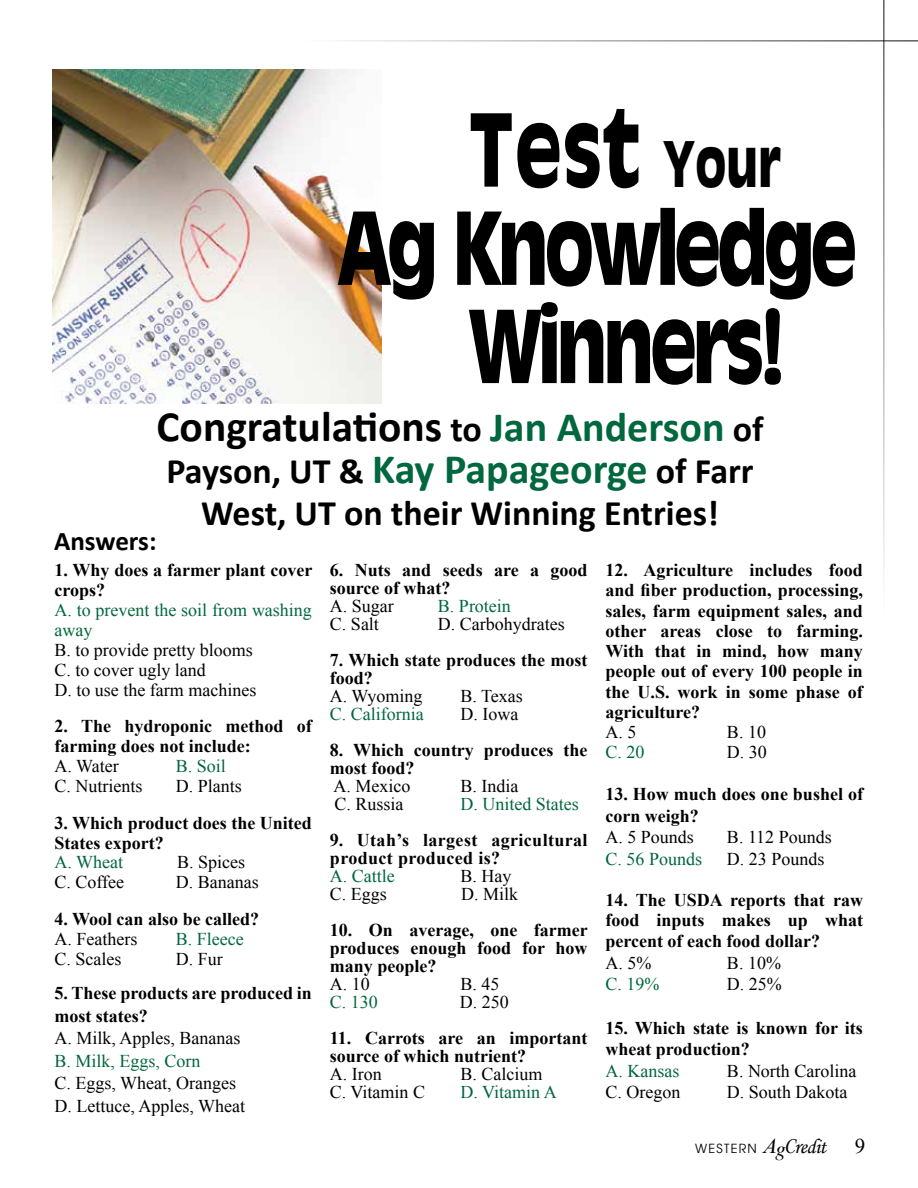
<style>
.page{position:relative;width:918px;height:1188px;background:#fff}
.page>*{position:absolute;margin:0;border:0;box-sizing:border-box;transform-origin:0 0}
.t1{font:700 97.95px "Antique Olive";letter-spacing:-.07em;color:#000;scale:.74 1}
.t2{font:700 43.5px "Calibri";color:#000}
.t3{font:700 36px/42px "Calibri";color:#000;text-align:center}
.t4{font:700 27px "Calibri";letter-spacing:-.005em;color:#000}
.t5{font:700 18px/20.2px "Times New Roman";color:#000}
.t6{font:18px/20px "Times New Roman";color:#000}
.t7{font:18px/20px "Times New Roman";color:#00673e}
.t8{font:700 18px/18px "Times New Roman";letter-spacing:.02em;color:#000}
.t9{font:12.6px "Avant Garde";letter-spacing:.1em;color:#000}
.s1{font-size:61.2px}
.s2{font-size:36px}
.s3{font-size:42px;color:#00673e}
.s4{font-family:"Times New Roman";font-style:italic;font-size:21px}
.s5{font-family:"Times";font-style:italic;font-size:21px}
.s6{font-family:"Monotype Corsiva";font-size:21px}
.s7{font-family:"Times New Roman";font-size:21px}
</style>
<div class="page">
<hr style="left:884px;top:0;width:1px;height:618px;background:#000">
<hr style="left:300px;top:40px;width:618px;height:1px;background:#000">
<img style="left:53px;top:70px;width:328px;height:334px">
<h1 class="t1" style="left:468px;top:85px;width:425px">Test <span class="s1">Your</span></h1>
<h1 class="t1" style="left:337px;top:183px;width:705px">Ag Knowledge</h1>
<h1 class="t1" style="left:468px;top:282px;width:431px">Winners!</h1>
<h2 class="t2" style="left:157px;top:398px;width:608px">Congratulations <span class="s2">to</span> <span class="s3">Jan Anderson</span> <span class="s2">of</span></h2>
<h3 class="t3" style="left:166px;top:450px;width:589px">Payson, UT &amp; <span class="s3">Kay Papageorge</span> of Farr<br>West, UT on their Winning Entries!</h3>
<h3 class="t4" style="left:54px;top:524px;width:104px">Answers:</h3>
<p class="t5" style="left:54px;top:560px;width:259px">1. Why does a farmer plant cover crops?</p>
<p class="t7" style="left:54px;top:600px;width:259px">A. to prevent the soil from washing away</p>
<p class="t6" style="left:54px;top:640px;width:203px">B. to provide pretty blooms<br>C. to cover ugly land<br>D. to use the farm machines</p>
<p class="t5" style="left:54px;top:716px;width:259px">2. The hydroponic method of farming does not include:</p>
<p class="t6" style="left:54px;top:756px;width:66px">A. Water</p>
<p class="t7" style="left:176px;top:756px;width:52px">B. Soil</p>
<p class="t6" style="left:54px;top:776px;width:90px">C. Nutrients</p>
<p class="t6" style="left:176px;top:776px;width:68px">D. Plants</p>
<p class="t5" style="left:54px;top:812px;width:259px">3. Which product does the United<br>States export?</p>
<p class="t7" style="left:54px;top:852px;width:70px">A. Wheat</p>
<p class="t6" style="left:177px;top:852px;width:70px">B. Spices</p>
<p class="t6" style="left:54px;top:872px;width:71px">C. Coffee</p>
<p class="t6" style="left:176px;top:872px;width:84px">D. Bananas</p>
<p class="t5" style="left:54px;top:908px;width:206px">4. Wool can also be called?</p>
<p class="t6" style="left:54px;top:929px;width:84px">A. Feathers</p>
<p class="t7" style="left:176px;top:929px;width:69px">B. Fleece</p>
<p class="t6" style="left:54px;top:948px;width:68px">C. Scales</p>
<p class="t6" style="left:176px;top:948px;width:48px">D. Fur</p>
<p class="t5" style="left:54px;top:982px;width:259px;line-height:22.5px">5. These products are produced in most states?</p>
<p class="t6" style="left:54px;top:1028px;width:187px">A. Milk, Apples, Bananas</p>
<p class="t7" style="left:54px;top:1050px;width:148px">B. Milk, Eggs, Corn</p>
<p class="t6" style="left:54px;top:1072px;width:192px;line-height:22.5px">C. Eggs, Wheat, Oranges<br>D. Lettuce, Apples, Wheat</p>
<p class="t5" style="left:330px;top:561px;width:259px;line-height:18px">6. Nuts and seeds are a good source of what?</p>
<p class="t6" style="left:330px;top:596px;width:65px">A. Sugar</p>
<p class="t7" style="left:438px;top:596px;width:75px">B. Protein</p>
<p class="t6" style="left:330px;top:614px;width:51px">C. Salt</p>
<p class="t6" style="left:438px;top:614px;width:128px">D. Carbohydrates</p>
<p class="t5" style="left:330px;top:651px;width:259px;line-height:18px">7. Which state produces the most food?</p>
<p class="t6" style="left:330px;top:686px;width:94px">A. Wyoming</p>
<p class="t6" style="left:460px;top:686px;width:64px">B. Texas</p>
<p class="t7" style="left:330px;top:704px;width:95px">C. California</p>
<p class="t6" style="left:460px;top:704px;width:59px">D. Iowa</p>
<p class="t5" style="left:330px;top:741px;width:259px;line-height:18px">8. Which country produces the most food?</p>
<p class="t6" style="left:333px;top:776px;width:78px">A. Mexico</p>
<p class="t6" style="left:460px;top:776px;width:59px">B. India</p>
<p class="t6" style="left:334px;top:794px;width:71px">C. Russia</p>
<p class="t7" style="left:460px;top:794px;width:120px">D. United States</p>
<p class="t8" style="left:330px;top:831px;width:259px">9. Utah’s largest agricultural product produced is?</p>
<p class="t7" style="left:330px;top:866px;width:66px">A. Cattle</p>
<p class="t6" style="left:460px;top:866px;width:52px">B. Hay</p>
<p class="t6" style="left:330px;top:884px;width:59px">C. Eggs</p>
<p class="t6" style="left:461px;top:884px;width:59px">D. Milk</p>
<p class="t5" style="left:330px;top:921px;width:259px;line-height:18px;text-align:justify">10. On average, one farmer produces enough food for how many people?</p>
<p class="t6" style="left:330px;top:974px;width:41px">A. 10</p>
<p class="t6" style="left:460px;top:974px;width:41px">B. 45</p>
<p class="t7" style="left:330px;top:992px;width:50px">C. 130</p>
<p class="t6" style="left:460px;top:992px;width:50px">D. 250</p>
<p class="t5" style="left:330px;top:1029px;width:259px;line-height:18px">11. Carrots are an important source of which nutrient?</p>
<p class="t6" style="left:330px;top:1064px;width:53px">A. Iron</p>
<p class="t6" style="left:460px;top:1064px;width:84px">B. Calcium</p>
<p class="t6" style="left:330px;top:1082px;width:97px">C. Vitamin C</p>
<p class="t7" style="left:461px;top:1082px;width:98px">D. Vitamin A</p>
<p class="t5" style="left:605px;top:560px;width:259px;text-align:justify">12. Agriculture includes food and fiber production, processing, sales, farm equipment sales, and other areas close to farming.<br>With that in mind, how many people out of every 100 people in the U.S. work in some phase of agriculture?</p>
<p class="t6" style="left:605px;top:722px;width:32px">A. 5</p>
<p class="t6" style="left:727px;top:722px;width:41px">B. 10</p>
<p class="t7" style="left:605px;top:742px;width:41px">C. 20</p>
<p class="t6" style="left:727px;top:742px;width:41px">D. 30</p>
<p class="t5" style="left:605px;top:783px;width:259px;line-height:21.6px">13. How much does one bushel of corn weigh?</p>
<p class="t6" style="left:605px;top:827px;width:90px">A. 5 Pounds</p>
<p class="t6" style="left:727px;top:827px;width:106px">B. 112 Pounds</p>
<p class="t7" style="left:605px;top:849px;width:98px">C. 56 Pounds</p>
<p class="t6" style="left:727px;top:849px;width:99px">D. 23 Pounds</p>
<p class="t5" style="left:605px;top:890px;width:259px;line-height:19.5px">14. The USDA reports that raw food inputs makes up what</p>
<p class="t5" style="left:605px;top:931px;width:216px">percent of each food dollar?</p>
<p class="t6" style="left:605px;top:953px;width:47px">A. 5%</p>
<p class="t6" style="left:727px;top:953px;width:55px">B. 10%</p>
<p class="t7" style="left:605px;top:974px;width:55px">C. 19%</p>
<p class="t6" style="left:727px;top:974px;width:56px">D. 25%</p>
<p class="t5" style="left:605px;top:1016px;width:259px;line-height:21.6px">15. Which state is known for its wheat production?</p>
<p class="t7" style="left:605px;top:1061px;width:75px">A. Kansas</p>
<p class="t6" style="left:727px;top:1061px;width:131px">B. North Carolina</p>
<p class="t6" style="left:605px;top:1082px;width:76px">C. Oregon</p>
<p class="t6" style="left:727px;top:1082px;width:122px">D. South Dakota</p>
<p class="t9" style="left:695px;top:1140px;width:172px">WESTERN <span class="s4">A</span><span class="s5">g</span><span class="s6">Credit</span> <span class="s7">9</span></p>
</div>
